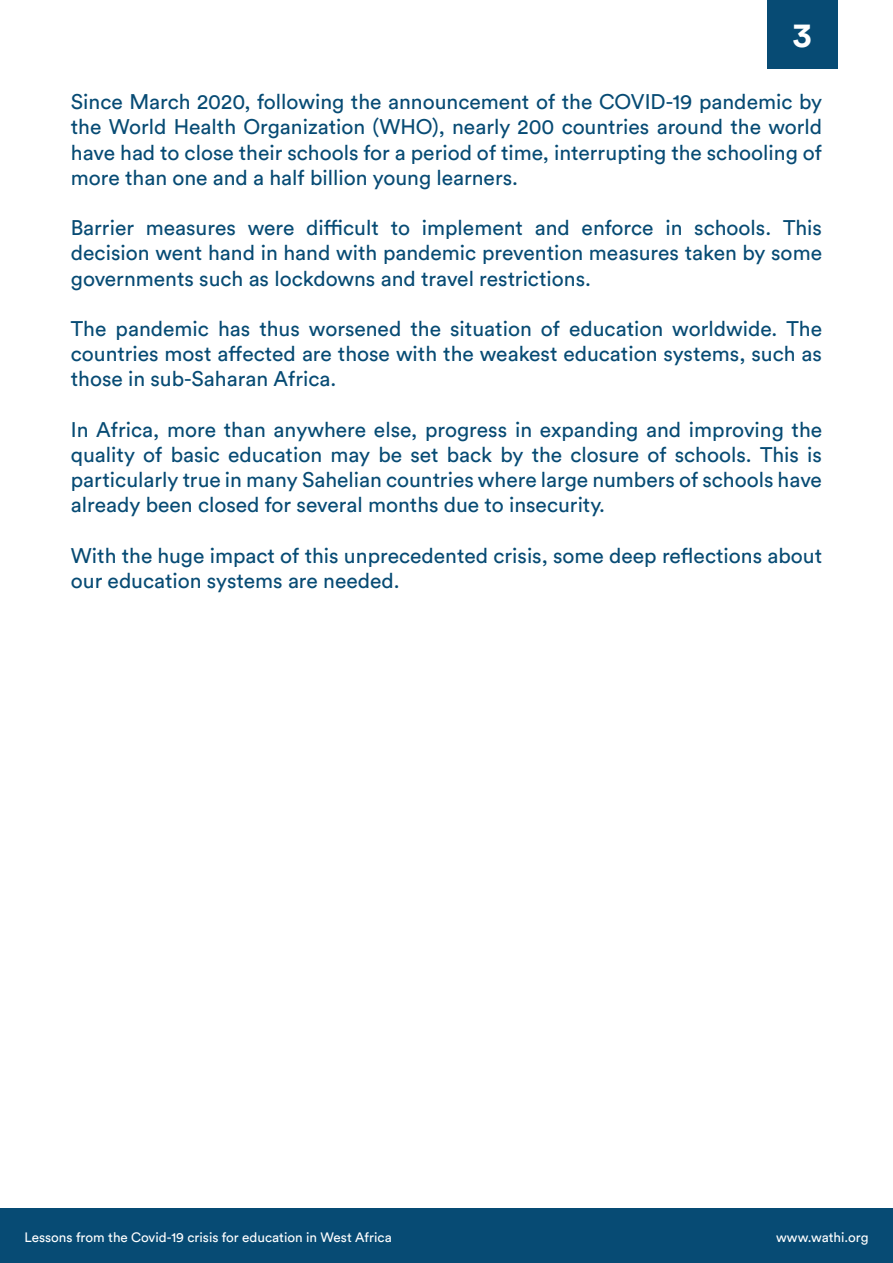
<style>
.page{position:relative;width:893px;height:1263px;background:#fff}
.page>*{position:absolute;margin:0;border:0;box-sizing:border-box;transform-origin:0 0}
.t1{font:700 34.5px "Circular Std";color:#fff}
.t2{font:21px/25.2px "Circular Std";color:#074b74;text-align:justify}
.t3{font:13.5px "Circular Std";color:#fff}
</style>
<div class="page">
<div style="left:768px;top:0;width:70px;height:68px;background:#074b74"></div>
<div style="left:0;top:1209px;width:893px;height:54px;background:#074b74"></div>
<h1 class="t1" style="left:793px;top:13px;width:20px">3</h1>
<p class="t2" style="left:71px;top:89px;width:753px">Since March 2020, following the announcement of the COVID-19 pandemic by the World Health Organization (WHO), nearly 200 countries around the world have had to close their schools for a period of time, interrupting the schooling of more than one and a half billion young learners.</p>
<p class="t2" style="left:71px;top:215px;width:753px">Barrier measures were difficult to implement and enforce in schools. This decision went hand in hand with pandemic prevention measures taken by some governments such as lockdowns and travel restrictions.</p>
<p class="t2" style="left:71px;top:316px;width:753px">The pandemic has thus worsened the situation of education worldwide. The countries most affected are those with the weakest education systems, such as those in sub-Saharan Africa.</p>
<p class="t2" style="left:71px;top:416px;width:753px">In Africa, more than anywhere else, progress in expanding and improving the quality of basic education may be set back by the closure of schools. This is particularly true in many Sahelian countries where large numbers of schools have already been closed for several months due to insecurity.</p>
<p class="t2" style="left:71px;top:542px;width:753px">With the huge impact of this unprecedented crisis, some deep reflections about our education systems are needed.</p>
<p class="t3" style="left:24px;top:1229px;width:369px">Lessons from the Covid-19 crisis for education in West Africa</p>
<p class="t3" style="left:776px;top:1229px;width:94px">www.wathi.org</p>
</div>
